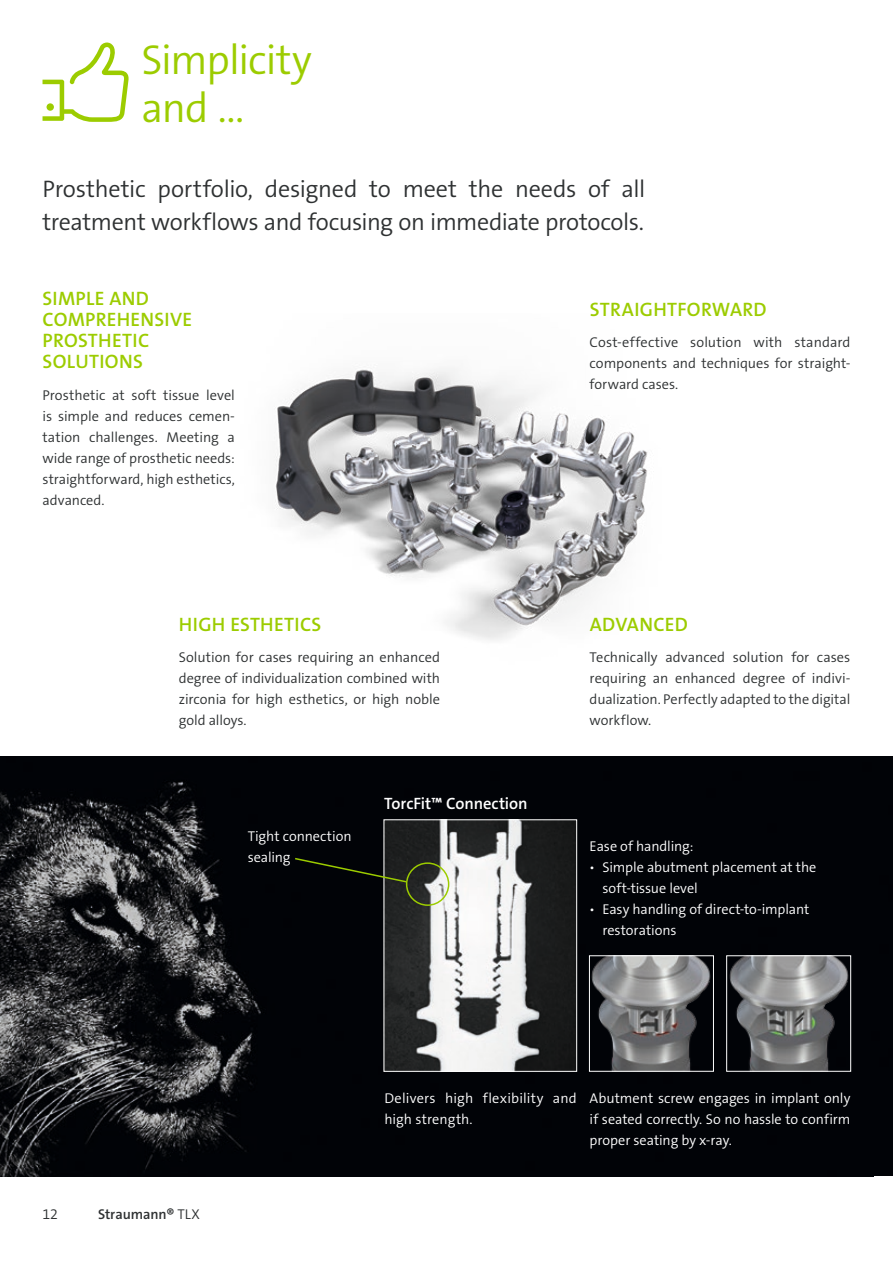
<style>
.page{position:relative;width:893px;height:1263px;background:#fff}
.page>*{position:absolute;margin:0;border:0;box-sizing:border-box;transform-origin:0 0}
.t1{font:42px/48px "The Sans LP4 Se Lig";letter-spacing:-.025em;color:#9ccc00}
.Lead{font:24px/33px "The Sans LP4 Se Lig";letter-spacing:-.015em;color:#2e3132}
.Subtitle{font:19.5px/21px "The Sans LP6 Se Bld";letter-spacing:.015em;color:#9ccc00}
.Copy_Title{font:16.5px "The Sans LP6 Se Bld";letter-spacing:-.005em;color:#fff}
.Copy{font:14.25px/21px "The Sans LP4 Se Lig";letter-spacing:-.005em;color:#2e3132;text-align:justify}
.Copy-2{font:14.25px/21px "The Sans LP4 Se Lig";letter-spacing:-.005em;color:#fff}
.Pagina_Left{font:14.25px "The Sans LP4 Se Lig";letter-spacing:-.005em;color:#fff}
.Copy-3{font:14.25px "The Sans LP6 Se Bld";letter-spacing:-.005em;color:#2e3132}
.s1{font-family:"The Sans LP4 Se Lig"}
</style>
<div class="page">
<img style="left:0;top:757px;width:893px;height:420px">
<img style="left:728px;top:957px;width:121px;height:112px">
<div style="left:726px;top:955px;width:125px;height:116px;border:1px solid #fff"></div>
<img style="left:591px;top:957px;width:121px;height:112px">
<div style="left:589px;top:955px;width:125px;height:116px;border:1px solid #fff"></div>
<img style="left:386px;top:822px;width:189px;height:247px">
<div style="left:384px;top:820px;width:193px;height:251px;border:1px solid #fff"></div>
<svg style="left:43px;top:42px;width:86px;height:80px"></svg>
<svg style="left:293px;top:857px;width:115px;height:26px"></svg>
<div style="left:406px;top:862px;width:43px;height:44px;border:2px solid #9ccc00;border-radius:50%"></div>
<img style="left:274px;top:368px;width:374px;height:272px">
<p class="t1" style="left:141px;top:36px;width:172px">Simplicity and …</p>
<p class="Lead" style="left:43px;top:172px;width:604px">Prosthetic portfolio, designed to meet the needs of all treatment workflows and focusing on immediate protocols.</p>
<p class="Subtitle" style="left:43px;top:288px;width:151px">SIMPLE AND<br>COMPREHENSIVE<br>PROSTHETIC<br>SOLUTIONS</p>
<p class="Copy" style="left:43px;top:384px;width:194px">Prosthetic at soft tissue level is simple and reduces cemen&shy;tation challenges. Meeting a wide range of prosthetic needs: straightforward, high esthetics, advanced.</p>
<p class="Subtitle" style="left:179px;top:614px;width:144px">HIGH ESTHETICS</p>
<p class="Copy" style="left:179px;top:647px;width:263px">Solution for cases requiring an enhanced degree of individualization combined with zirconia for high esthetics, or high noble gold alloys.</p>
<p class="Pagina_Left" style="left:248px;top:827px;width:105px">Tight connection</p>
<p class="Pagina_Left" style="left:248px;top:848px;width:44px">sealing</p>
<p class="Copy_Title" style="left:384px;top:793px;width:145px">TorcFit™ Connection</p>
<p class="Subtitle" style="left:590px;top:299px;width:178px">STRAIGHTFORWARD</p>
<p class="Copy" style="left:590px;top:332px;width:262px">Cost-effective solution with standard components and techniques for straight&shy;forward cases.</p>
<p class="Subtitle" style="left:590px;top:614px;width:100px">ADVANCED</p>
<p class="Copy" style="left:590px;top:647px;width:262px">Technically advanced solution for cases requiring an enhanced degree of indivi&shy;dualization. Perfectly adapted to the digital workflow.</p>
<p class="Copy-2" style="left:590px;top:836px;width:105px">Ease of handling:</p>
<p class="Copy-2" style="left:602px;top:857px;width:215px;text-indent:-13px">ѹ Simple abutment placement at the soft-tissue level</p>
<p class="Copy-2" style="left:602px;top:899px;width:209px;text-indent:-13px">ѹ Easy handling of direct-to-implant restorations</p>
<p class="Copy" style="left:43px;top:1203px;width:17px">12</p>
<p class="Copy-3" style="left:98px;top:1205px;width:103px">Straumann® <span class="s1">TLX</span></p>
<p class="Copy-2" style="left:384px;top:1088px;width:194px">Delivers high flexibility and high strength.</p>
<p class="Copy-2" style="left:590px;top:1088px;width:262px;text-align:justify">Abutment screw engages in implant only if seated correctly. So no hassle to confirm proper seating by x-ray.</p>
</div>
